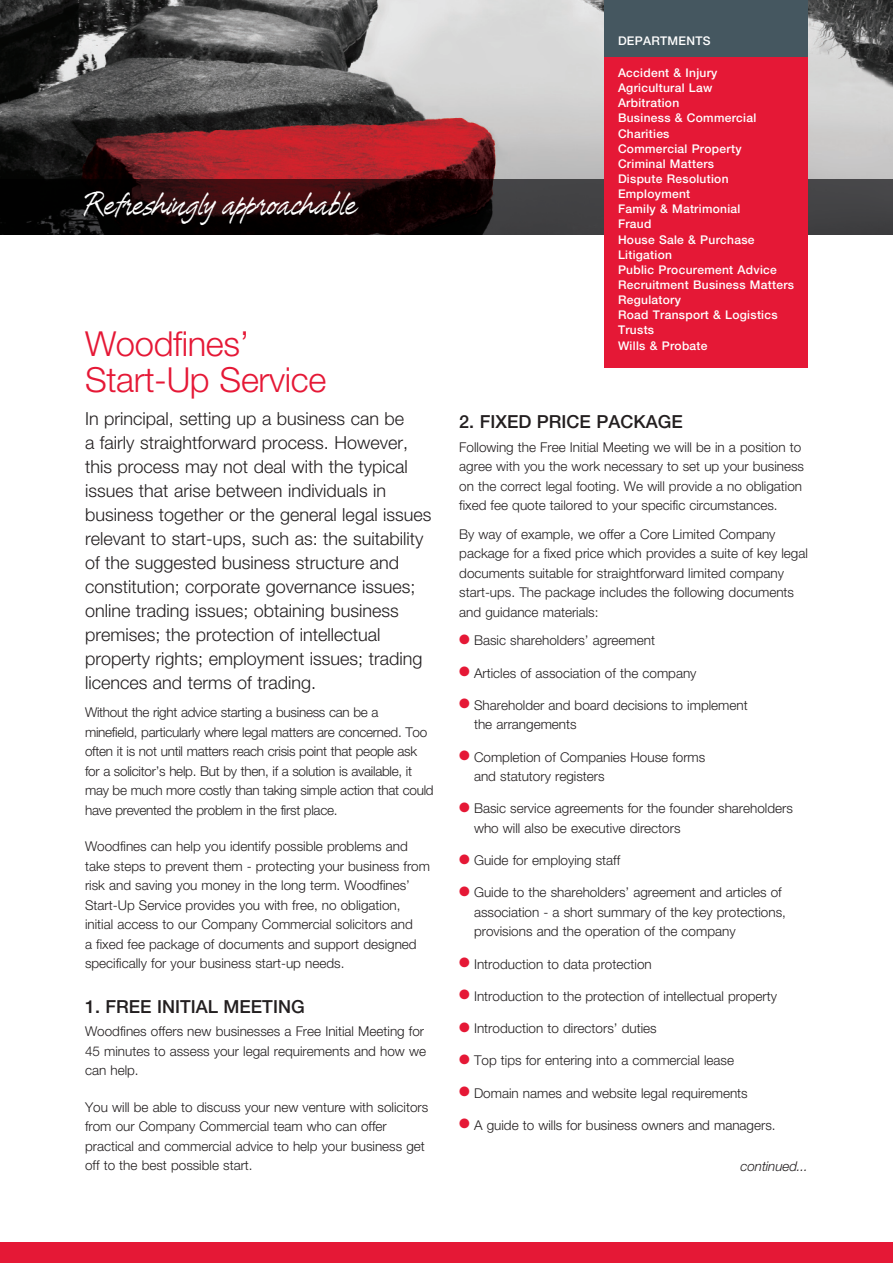
<style>
.page{position:relative;width:893px;height:1263px;background:#fff}
.page>*{position:absolute;margin:0;border:0;box-sizing:border-box;transform-origin:0 0}
.t1{font:300 34.5px/36px "Helvetica Neue";letter-spacing:-.01em;color:#e51836}
.t2{font:31.5px "Tiza";color:#fff}
.t3{font:300 18px/24px "Helvetica Neue";color:#231f20}
.t4{font:500 18px "Helvetica Neue";color:#231f20}
.t5{font:300 13.5px/19.5px "Helvetica Neue";color:#231f20}
.t6{font:300 13.5px/19.5px "Helvetica Neue";letter-spacing:-.02em;color:#231f20}
.t7{font:italic 300 13.5px "Helvetica Neue";letter-spacing:-.01em;color:#231f20}
.t8{font:500 12px/15.1px "Helvetica Neue";letter-spacing:.025em;color:#fff}
.s1{color:#e51836}
</style>
<div class="page">
<div style="left:0;top:1243px;width:893px;height:20px;background:#e51836"></div>
<img style="left:0;top:0;width:893px;height:180px">
<svg style="left:0;top:180px;width:893px;height:55px;background:#211617"></svg>
<div style="left:605px;top:32px;width:203px;height:336px;background:#e51836"></div>
<div style="left:605px;top:0;width:203px;height:57px;background:#455760"></div>
<h2 class="t2" style="left:85px;top:184px;width:273px">Refreshingly approachable</h2>
<h1 class="t1" style="left:85px;top:325px;width:243px">Woodfines’<br>Start-Up Service</h1>
<p class="t3" style="left:85px;top:406px;width:348px">In principal, setting up a business can be<br>a fairly straightforward process. However, this process may not deal with the typical issues that arise between individuals in business together or the general legal issues relevant to start-ups, such as: the suitability of the suggested business structure and constitution; corporate governance issues; online trading issues; obtaining business premises; the protection of intellectual property rights; employment issues; trading licences and terms of trading.</p>
<p class="t6" style="left:85px;top:703px;width:350px">Without the right advice starting a business can be a minefield, particularly where legal matters are concerned. Too often it is not until matters reach crisis point that people ask for a solicitor’s help. But by then, if a solution is available, it may be much more costly than taking simple action that could have prevented the problem in the first place.</p>
<p class="t5" style="left:85px;top:836px;width:346px">Woodfines can help you identify possible problems and take steps to prevent them - protecting your business from risk and saving you money in the long term. Woodfines’ Start-Up Service provides you with free, no obligation, initial access to our Company Commercial solicitors and<br>a fixed fee package of documents and support designed specifically for your business start-up needs.</p>
<h3 class="t4" style="left:85px;top:995px;width:221px">1. Free Initial Meeting</h3>
<p class="t5" style="left:85px;top:1021px;width:342px">Woodfines offers new businesses a Free Initial Meeting for<br>45 minutes to assess your legal requirements and how we can help.</p>
<p class="t5" style="left:85px;top:1097px;width:345px">You will be able to discuss your new venture with solicitors from our Company Commercial team who can offer practical and commercial advice to help your business get off to the best possible start.</p>
<p class="t8" style="left:618px;top:33px;width:35px">DE PART</p>
<p class="t8" style="left:668px;top:33px;width:20px">MENT</p>
<p class="t8" style="left:703px;top:33px;width:9px">S</p>
<p class="t8" style="left:618px;top:65px;width:178px">Accident &amp; Injury<br>Agricultural Law<br>Arbitration<br>Business &amp; Commercial<br>Charities<br>Commercial Property<br>Criminal Matters<br>Dispute Resolution<br>Employment<br>Family &amp; Matrimonial<br>Fraud<br>House Sale &amp; Purchase<br>Litigation<br>Public Procurement Advice<br>Recruitment Business Matters<br>Regulatory<br>Road Transport &amp; Logistics<br>Trusts<br>Wills &amp; Probate</p>
<h3 class="t4" style="left:459px;top:411px;width:225px">2. Fixed Price Package</h3>
<p class="t5" style="left:459px;top:437px;width:346px">Following the Free Initial Meeting we will be in a position to agree with you the work necessary to set up your business on the correct legal footing. We will provide a no obligation fixed fee quote tailored to your specific circumstances.</p>
<p class="t5" style="left:459px;top:524px;width:350px">By way of example, we offer a Core Limited Company package for a fixed price which provides a suite of key legal documents suitable for straightforward limited company start-ups. The package includes the following documents and guidance materials:</p>
<p class="t5" style="left:459px;top:630px;width:197px"><span class="s1">●</span> Basic shareholders’ agreement</p>
<p class="t5" style="left:459px;top:663px;width:239px"><span class="s1">●</span> Articles of association of the company</p>
<p class="t5" style="left:474px;top:695px;width:275px;text-indent:-15px"><span class="s1">●</span> Shareholder and board decisions to implement the arrangements</p>
<p class="t5" style="left:474px;top:747px;width:233px;text-indent:-15px"><span class="s1">●</span> Completion of Companies House forms and statutory registers</p>
<p class="t5" style="left:474px;top:798px;width:320px;text-indent:-15px"><span class="s1">●</span> Basic service agreements for the founder shareholders who will also be executive directors</p>
<p class="t5" style="left:459px;top:850px;width:162px"><span class="s1">●</span> Guide for employing staff</p>
<p class="t5" style="left:474px;top:882px;width:313px;text-indent:-15px"><span class="s1">●</span> Guide to the shareholders’ agreement and articles of association - a short summary of the key protections, provisions and the operation of the company</p>
<p class="t5" style="left:459px;top:954px;width:194px"><span class="s1">●</span> Introduction to data protection</p>
<p class="t5" style="left:459px;top:986px;width:319px"><span class="s1">●</span> Introduction to the protection of intellectual property</p>
<p class="t5" style="left:459px;top:1018px;width:199px"><span class="s1">●</span> Introduction to directors’ duties</p>
<p class="t5" style="left:459px;top:1050px;width:276px"><span class="s1">●</span> Top tips for entering into a commercial lease</p>
<p class="t5" style="left:459px;top:1083px;width:290px"><span class="s1">●</span> Domain names and website legal requirements</p>
<p class="t5" style="left:459px;top:1115px;width:318px"><span class="s1">●</span> A guide to wills for business owners and managers.</p>
<p class="t7" style="left:741px;top:1158px;width:69px">continued...</p>
</div>
